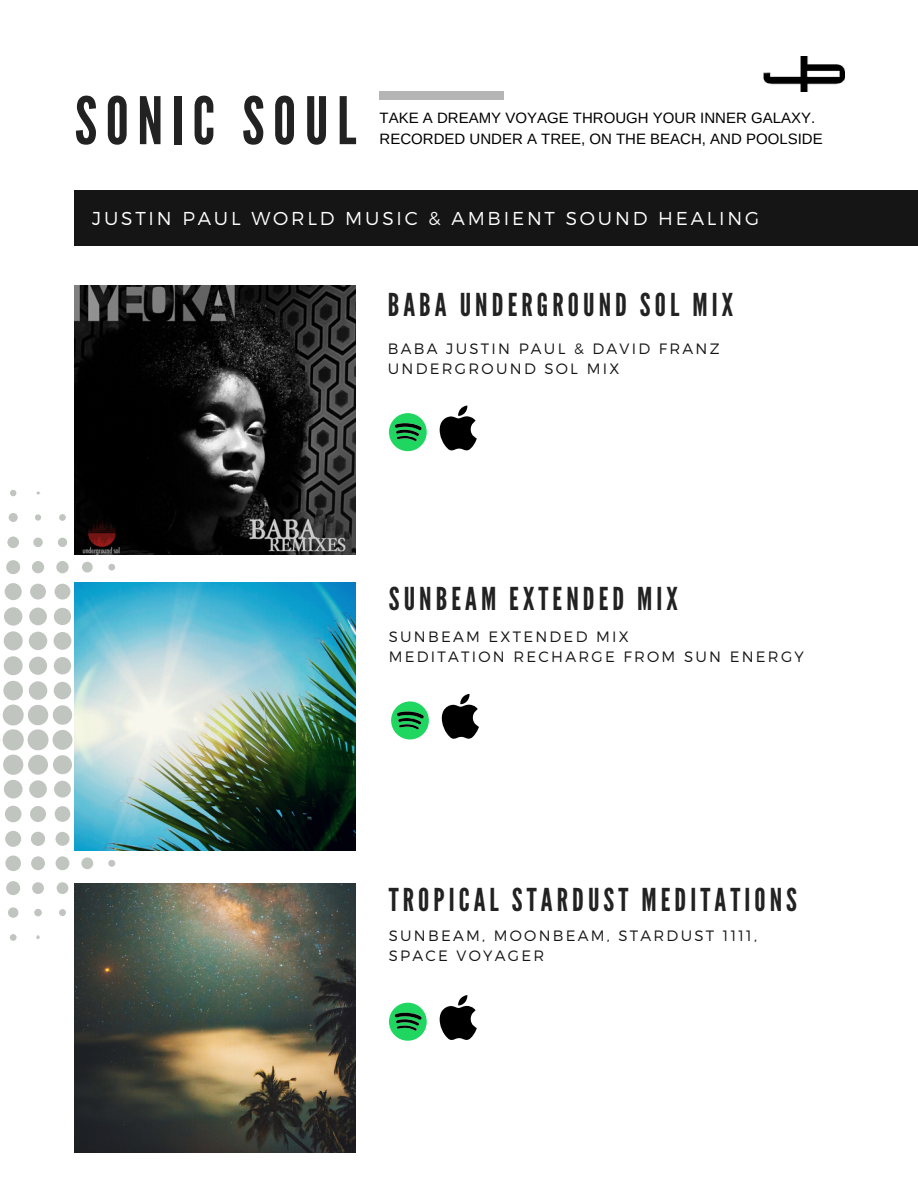
<style>
.page{position:relative;width:918px;height:1188px;background:#fff}
.page>*{position:absolute;margin:0;border:0;box-sizing:border-box;transform-origin:0 0}
.t1{font:65.4px "League Gothic";letter-spacing:.13em;color:#222}
.t2{font:31.5px "League Gothic";letter-spacing:.13em;color:#222}
.t3{font:300 18.6px "Montserrat";letter-spacing:.15em;color:#fff}
.t4{font:300 15px/20.2px "Montserrat";letter-spacing:.15em;color:#151515}
.t5{font:15px/20.2px "Arimo";color:#000}
</style>
<div class="page">
<div style="left:3px;top:729px;width:21px;height:21px;background:#c0c5bf;border-radius:50%"></div>
<div style="left:28px;top:729px;width:21px;height:21px;background:#c0c5bf;border-radius:50%"></div>
<div style="left:3px;top:705px;width:21px;height:21px;background:#c0c5bf;border-radius:50%"></div>
<div style="left:28px;top:705px;width:20px;height:20px;background:#c0c5bf;border-radius:50%"></div>
<div style="left:3px;top:755px;width:20px;height:20px;background:#c0c5bf;border-radius:50%"></div>
<div style="left:53px;top:730px;width:20px;height:20px;background:#c0c5bf;border-radius:50%"></div>
<div style="left:28px;top:755px;width:20px;height:20px;background:#c0c5bf;border-radius:50%"></div>
<div style="left:3px;top:681px;width:20px;height:19px;background:#c0c5bf;border-radius:50%"></div>
<div style="left:53px;top:705px;width:19px;height:20px;background:#c0c5bf;border-radius:50%"></div>
<svg style="left:4px;top:631px;width:19px;height:20px"></svg>
<div style="left:53px;top:755px;width:19px;height:19px;background:#c0c5bf;border-radius:50%"></div>
<div style="left:4px;top:656px;width:19px;height:19px;background:#c0c5bf;border-radius:50%"></div>
<svg style="left:4px;top:780px;width:19px;height:19px"></svg>
<div style="left:29px;top:681px;width:18px;height:19px;background:#c0c5bf;border-radius:50%"></div>
<div style="left:29px;top:632px;width:18px;height:18px;background:#c0c5bf;border-radius:50%"></div>
<div style="left:4px;top:607px;width:18px;height:19px;background:#c0c5bf;border-radius:50%"></div>
<div style="left:29px;top:657px;width:18px;height:18px;background:#c0c5bf;border-radius:50%"></div>
<svg style="left:53px;top:632px;width:19px;height:18px"></svg>
<div style="left:29px;top:608px;width:18px;height:17px;background:#c0c5bf;border-radius:50%"></div>
<div style="left:29px;top:780px;width:18px;height:18px;background:#c0c5bf;border-radius:50%"></div>
<div style="left:54px;top:682px;width:17px;height:17px;background:#c0c5bf;border-radius:50%"></div>
<div style="left:54px;top:657px;width:17px;height:17px;background:#c0c5bf;border-radius:50%"></div>
<div style="left:54px;top:608px;width:17px;height:17px;background:#c0c5bf;border-radius:50%"></div>
<div style="left:5px;top:583px;width:17px;height:17px;background:#c0c5bf;border-radius:50%"></div>
<div style="left:54px;top:781px;width:17px;height:17px;background:#c0c5bf;border-radius:50%"></div>
<div style="left:5px;top:806px;width:17px;height:16px;background:#c0c5bf;border-radius:50%"></div>
<svg style="left:30px;top:806px;width:16px;height:16px"></svg>
<div style="left:5px;top:831px;width:16px;height:16px;background:#c0c5bf;border-radius:50%"></div>
<div style="left:30px;top:584px;width:16px;height:16px;background:#c0c5bf;border-radius:50%"></div>
<div style="left:55px;top:584px;width:15px;height:16px;background:#c0c5bf;border-radius:50%"></div>
<div style="left:55px;top:806px;width:15px;height:16px;background:#c0c5bf;border-radius:50%"></div>
<svg style="left:5px;top:855px;width:16px;height:16px"></svg>
<div style="left:31px;top:832px;width:14px;height:14px;background:#c0c5bf;border-radius:50%"></div>
<div style="left:6px;top:560px;width:14px;height:14px;background:#c0c5bf;border-radius:50%"></div>
<div style="left:6px;top:881px;width:14px;height:14px;background:#c0c5bf;border-radius:50%"></div>
<div style="left:55px;top:832px;width:14px;height:14px;background:#c0c5bf;border-radius:50%"></div>
<div style="left:55px;top:856px;width:14px;height:14px;background:#c0c5bf;border-radius:50%"></div>
<div style="left:31px;top:856px;width:14px;height:14px;background:#c0c5bf;border-radius:50%"></div>
<svg style="left:56px;top:561px;width:13px;height:12px"></svg>
<div style="left:32px;top:561px;width:12px;height:12px;background:#c0c5bf;border-radius:50%"></div>
<svg style="left:81px;top:857px;width:12px;height:12px"></svg>
<svg style="left:32px;top:882px;width:12px;height:12px"></svg>
<div style="left:57px;top:882px;width:11px;height:12px;background:#c0c5bf;border-radius:50%"></div>
<div style="left:7px;top:537px;width:12px;height:11px;background:#c0c5bf;border-radius:50%"></div>
<div style="left:82px;top:562px;width:11px;height:11px;background:#c0c5bf;border-radius:50%"></div>
<div style="left:8px;top:907px;width:10px;height:11px;background:#c0c5bf;border-radius:50%"></div>
<div style="left:33px;top:538px;width:10px;height:9px;background:#c0c5bf;border-radius:50%"></div>
<div style="left:58px;top:538px;width:9px;height:9px;background:#c0c5bf;border-radius:50%"></div>
<div style="left:9px;top:513px;width:9px;height:9px;background:#c0c5bf;border-radius:50%"></div>
<div style="left:34px;top:909px;width:8px;height:7px;background:#c0c5bf;border-radius:50%"></div>
<div style="left:59px;top:909px;width:7px;height:7px;background:#c0c5bf;border-radius:50%"></div>
<div style="left:108px;top:860px;width:7px;height:7px;background:#c0c5bf;border-radius:50%"></div>
<div style="left:59px;top:514px;width:7px;height:7px;background:#c0c5bf;border-radius:50%"></div>
<div style="left:10px;top:934px;width:7px;height:7px;background:#c0c5bf;border-radius:50%"></div>
<div style="left:108px;top:564px;width:7px;height:7px;background:#c0c5bf;border-radius:50%"></div>
<svg style="left:10px;top:490px;width:6px;height:6px"></svg>
<div style="left:35px;top:514px;width:6px;height:7px;background:#c0c5bf;border-radius:50%"></div>
<svg style="left:36px;top:935px;width:4px;height:4px"></svg>
<svg style="left:36px;top:491px;width:4px;height:4px"></svg>
<div style="left:75px;top:190px;width:843px;height:56px;background:#151515"></div>
<img style="left:75px;top:582px;width:280px;height:269px">
<div style="left:380px;top:92px;width:124px;height:8px;background:#b5b5b5"></div>
<svg style="left:391px;top:701px;width:38px;height:39px"></svg>
<svg style="left:441px;top:694px;width:38px;height:45px"></svg>
<img style="left:75px;top:883px;width:280px;height:269px">
<svg style="left:389px;top:1003px;width:38px;height:38px"></svg>
<svg style="left:439px;top:995px;width:38px;height:45px"></svg>
<img style="left:75px;top:285px;width:280px;height:269px">
<svg style="left:389px;top:413px;width:38px;height:38px"></svg>
<svg style="left:439px;top:406px;width:38px;height:45px"></svg>
<img style="left:763px;top:56px;width:81px;height:35px">
<h1 class="t1" style="left:75px;top:83px;width:283px">SONIC SOUL</h1>
<p class="t5" style="left:380px;top:108px;width:445px">TAKE A DREAMY VOYAGE THROUGH YOUR INNER GALAXY.<br>RECORDED UNDER A TREE, ON THE BEACH, AND POOLSIDE</p>
<p class="t3" style="left:92px;top:206px;width:668px">JUSTIN PAUL WORLD MUSIC &amp; AMBIENT SOUND HEALING</p>
<h2 class="t2" style="left:388px;top:287px;width:347px">BABA UNDERGROUND SOL MIX</h2>
<p class="t4" style="left:388px;top:337px;width:333px">BABA JUSTIN PAUL &amp; DAVID FRANZ<br>UNDERGROUND SOL MIX</p>
<h2 class="t2" style="left:389px;top:580px;width:291px">SUNBEAM EXTENDED MIX</h2>
<p class="t4" style="left:389px;top:626px;width:417px">SUNBEAM EXTENDED MIX<br>MEDITATION RECHARGE FROM SUN ENERGY</p>
<h2 class="t2" style="left:389px;top:882px;width:410px">TROPICAL STARDUST MEDITATIONS</h2>
<p class="t4" style="left:389px;top:925px;width:370px">SUNBEAM, MOONBEAM, STARDUST 1111,<br>SPACE VOYAGER</p>
</div>
